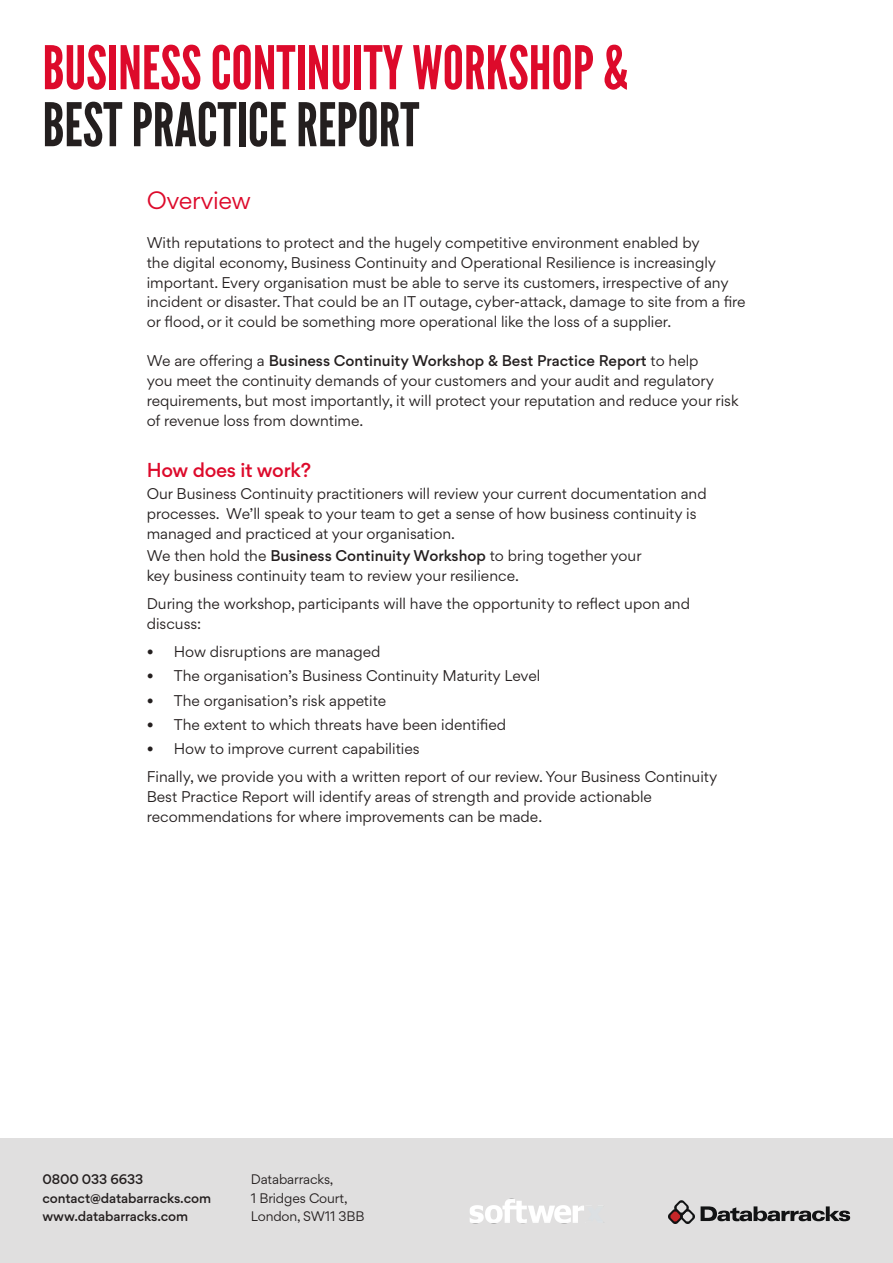
<style>
.page{position:relative;width:893px;height:1263px;background:#fff}
.page>*{position:absolute;margin:0;border:0;box-sizing:border-box;transform-origin:0 0}
.t1{font:60px "League Gothic";color:#dd0a2b}
.t2{font:60px "League Gothic";color:#241f1f}
.t3{font:22.5px "Gordita";letter-spacing:-.015em;color:#dd0a2b}
.t4{font:500 18px "Gordita";letter-spacing:-.015em;color:#dd0a2b}
.t5{font:13.8px/19.8px "Gordita";color:#241f1f}
.t6{font:500 12.3px/18.5px "Gordita";letter-spacing:-.01em;color:#241f1f}
.t7{font:12.3px/18.5px "Gordita";letter-spacing:-.01em;color:#241f1f}
.s1{font-weight:500}
</style>
<div class="page">
<div style="left:0;top:1138px;width:893px;height:125px;background:#e0dfdf"></div>
<svg style="left:701px;top:1206px;width:149px;height:15px"></svg>
<svg style="left:668px;top:1200px;width:27px;height:24px"></svg>
<img style="left:470px;top:1198px;width:114px;height:26px">
<h1 class="t1" style="left:43px;top:32px;width:587px">BUSINESS CONTINUITY WORKSHOP &amp;</h1>
<h1 class="t2" style="left:43px;top:89px;width:378px">BEST PRACTICE REPORT</h1>
<h2 class="t3" style="left:147px;top:184px;width:106px">Overview</h2>
<p class="t5" style="left:147px;top:232px;width:600px">With reputations to protect and the hugely competitive environment enabled by<br>the digital economy, Business Continuity and Operational Resilience is increasingly important. Every organisation must be able to serve its customers, irrespective of any incident or disaster. That could be an IT outage, cyber-attack, damage to site from a fire or flood, or it could be something more operational like the loss of a supplier.</p>
<p class="t5" style="left:147px;top:351px;width:593px">We are offering a <span class="s1">Business Continuity Workshop &amp; Best Practice Report</span> to help<br>you meet the continuity demands of your customers and your audit and regulatory requirements, but most importantly, it will protect your reputation and reduce your risk of revenue loss from downtime.</p>
<h3 class="t4" style="left:147px;top:457px;width:166px">How does it work?</h3>
<p class="t5" style="left:147px;top:483px;width:562px">Our Business Continuity practitioners will review your current documentation and processes. We’ll speak to your team to get a sense of how business continuity is managed and practiced at your organisation.</p>
<p class="t5" style="left:147px;top:545px;width:496px">We then hold the <span class="s1">Business Continuity Workshop</span> to bring together your key business continuity team to review your resilience.</p>
<p class="t5" style="left:147px;top:593px;width:545px">During the workshop, participants will have the opportunity to reflect upon and discuss:</p>
<p class="t5" style="left:147px;top:642px;width:235px">• How disruptions are managed</p>
<p class="t5" style="left:147px;top:666px;width:395px">• The organisation’s Business Continuity Maturity Level</p>
<p class="t5" style="left:147px;top:690px;width:241px">• The organisation’s risk appetite</p>
<p class="t5" style="left:147px;top:714px;width:361px">• The extent to which threats have been identified</p>
<p class="t5" style="left:147px;top:734px;width:572px;line-height:28.3px">• How to improve current capabilities<br>Finally, we provide you with a written report of our review. Your Business Continuity</p>
<p class="t5" style="left:147px;top:786px;width:507px">Best Practice Report will identify areas of strength and provide actionable recommendations for where improvements can be made.</p>
<p class="t6" style="left:43px;top:1170px;width:170px">0800 033 6633 contact@databarracks.com www.databarracks.com</p>
<p class="t7" style="left:251px;top:1170px;width:115px">Databarracks,<br>1 Bridges Court,<br>London, SW11 3BB</p>
</div>
